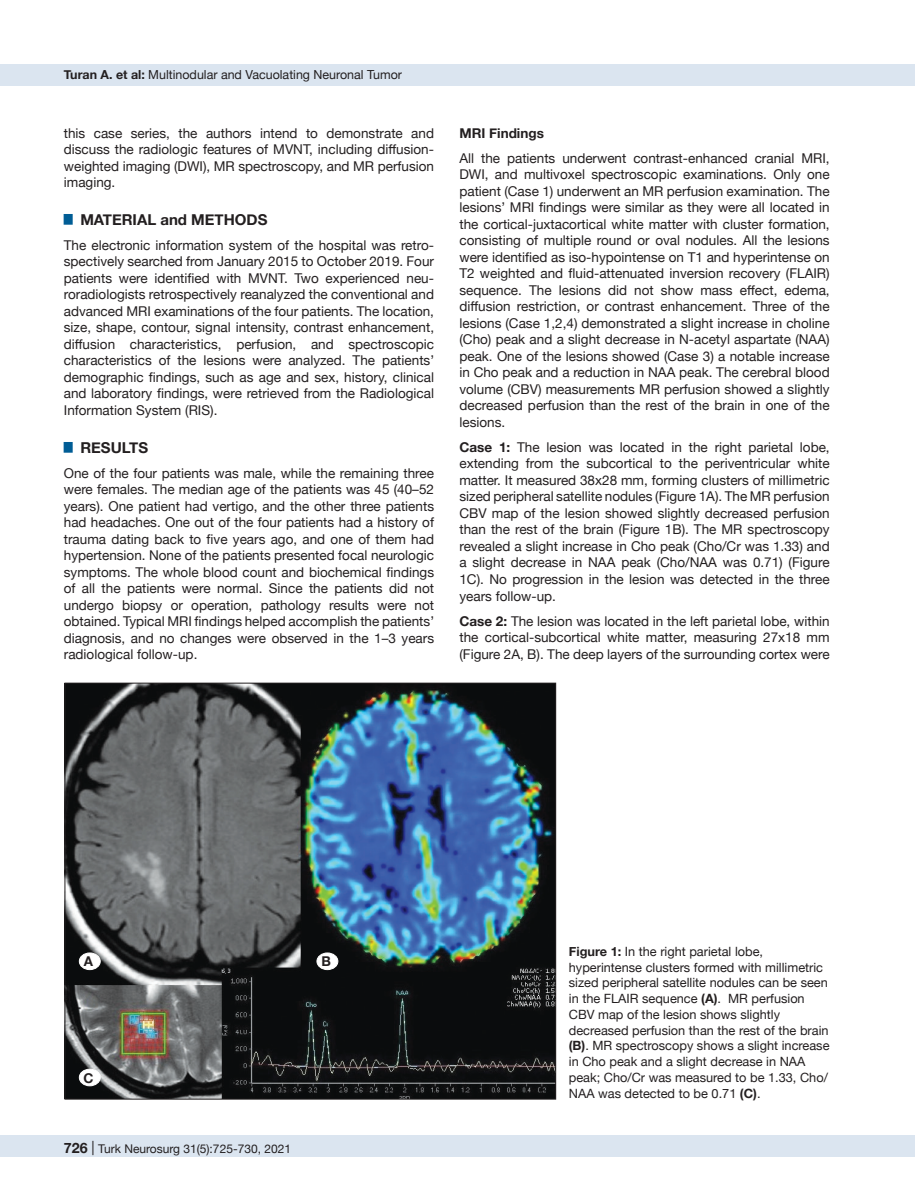
<style>
.page{position:relative;width:915px;height:1191px;background:#fff}
.page>*{position:absolute;margin:0;border:0;box-sizing:border-box;transform-origin:0 0}
.t1{font:700 15px "Helvetica Neue";color:#231f20}
.t2{font:13.5px/16.5px "Helvetica Neue";color:#231f20;text-align:justify}
.t3{font:700 13.5px "Helvetica Neue";color:#231f20}
.t4{font:12.75px/15.8px "Helvetica Neue";color:#231f20}
.t5{font:12.45px "Helvetica Neue";color:#231f20}
.t6{font:12px "Helvetica Neue";color:#231f20}
.s1{font-weight:700}
.s2{font-weight:700;font-size:14.25px}
.s3{font-size:14.25px}
</style>
<div class="page">
<div style="left:0;top:1135px;width:914px;height:22px;background:#dbe5f0"></div>
<div style="left:0;top:64px;width:914px;height:21px;background:#dbe5f0"></div>
<img style="left:67px;top:685px;width:487px;height:412px">
<div style="left:79px;top:953px;width:21px;height:16px;background:#fff;border-radius:50%"></div>
<div style="left:79px;top:952px;width:21px;height:17px;border:1px solid #fff;border-radius:50%"></div>
<div style="left:317px;top:953px;width:21px;height:16px;background:#fff;border-radius:50%"></div>
<div style="left:316px;top:952px;width:22px;height:17px;border:1px solid #fff;border-radius:50%"></div>
<div style="left:79px;top:1069px;width:21px;height:16px;background:#fff;border-radius:50%"></div>
<div style="left:79px;top:1069px;width:21px;height:17px;border:1px solid #fff;border-radius:50%"></div>
<p class="t5" style="left:64px;top:66px;width:339px"><span class="s1">Turan A. et al:</span> Multinodular and Vacuolating Neuronal Tumor</p>
<p class="t2" style="left:64px;top:125px;width:371px">this case series, the authors intend to demonstrate and discuss the radiologic features of MVNT, including diffusion&shy;weighted imaging (DWI), MR spectroscopy, and MR perfusion imaging.</p>
<p class="t1" style="left:64px;top:208px;width:205px"><sup>█</sup> MATERIAL and METHODS</p>
<p class="t2" style="left:64px;top:238px;width:371px">The electronic information system of the hospital was retro&shy;spectively searched from January 2015 to October 2019. Four patients were identified with MVNT. Two experienced neu&shy;roradiologists retrospectively reanalyzed the conventional and advanced MRI examinations of the four patients. The location, size, shape, contour, signal intensity, contrast enhancement, diffusion characteristics, perfusion, and spectroscopic characteristics of the lesions were analyzed. The patients’ demographic findings, such as age and sex, history, clinical and laboratory findings, were retrieved from the Radiological Information System (RIS).</p>
<p class="t1" style="left:64px;top:435px;width:86px"><sup>█</sup> RESULTS</p>
<p class="t2" style="left:64px;top:465px;width:371px">One of the four patients was male, while the remaining three were females. The median age of the patients was 45 (40–52 years). One patient had vertigo, and the other three patients had headaches. One out of the four patients had a history of trauma dating back to five years ago, and one of them had hypertension. None of the patients presented focal neurologic symptoms. The whole blood count and biochemical findings of all the patients were normal. Since the patients did not undergo biopsy or operation, pathology results were not obtained. Typical MRI findings helped accomplish the patients’ diagnosis, and no changes were observed in the 1–3 years radiological follow-up.</p>
<p class="t3" style="left:459px;top:122px;width:86px">MRI Findings</p>
<p class="t2" style="left:459px;top:151px;width:371px">All the patients underwent contrast-enhanced cranial MRI, DWI, and multivoxel spectroscopic examinations. Only one patient (Case 1) underwent an MR perfusion examination. The lesions’ MRI findings were similar as they were all located in the cortical-juxtacortical white matter with cluster formation, consisting of multiple round or oval nodules. All the lesions were identified as iso-hypointense on T1 and hyperintense on T2 weighted and fluid-attenuated inversion recovery (FLAIR) sequence. The lesions did not show mass effect, edema, diffusion restriction, or contrast enhancement. Three of the lesions (Case 1,2,4) demonstrated a slight increase in choline (Cho) peak and a slight decrease in N-acetyl aspartate (NAA) peak. One of the lesions showed (Case 3) a notable increase in Cho peak and a reduction in NAA peak. The cerebral blood volume (CBV) measurements MR perfusion showed a slightly decreased perfusion than the rest of the brain in one of the lesions.</p>
<p class="t2" style="left:459px;top:440px;width:371px"><span class="s1">Case 1:</span> The lesion was located in the right parietal lobe, extending from the subcortical to the periventricular white matter. It measured 38x28 mm, forming clusters of millimetric sized peripheral satellite nodules (Figure 1A). The MR perfusion CBV map of the lesion showed slightly decreased perfusion than the rest of the brain (Figure 1B). The MR spectroscopy revealed a slight increase in Cho peak (Cho/Cr was 1.33) and a slight decrease in NAA peak (Cho/NAA was 0.71) (Figure 1C). No progression in the lesion was detected in the three years follow-up.</p>
<p class="t2" style="left:459px;top:613px;width:371px"><span class="s1">Case 2:</span> The lesion was located in the left parietal lobe, within the cortical-subcortical white matter, measuring 27x18 mm (Figure 2A, B). The deep layers of the surrounding cortex were</p>
<p class="t3" style="left:84px;top:951px;width:11px">A</p>
<p class="t3" style="left:321px;top:951px;width:11px">B</p>
<p class="t3" style="left:83px;top:1067px;width:12px">C</p>
<p class="t6" style="left:63px;top:1140px;width:229px"><span class="s2">726</span> <span class="s3">|</span> Turk Neurosurg 31(5):725-730, 2021</p>
<p class="t4" style="left:568px;top:944px;width:262px"><span class="s1">Figure 1:</span> In the right parietal lobe, hyperintense clusters formed with millimetric sized peripheral satellite nodules can be seen in the FLAIR sequence <span class="s1">(A)</span>. MR perfusion CBV map of the lesion shows slightly decreased perfusion than the rest of the brain <span class="s1">(B)</span>. MR spectroscopy shows a slight increase in Cho peak and a slight decrease in NAA peak; Cho/Cr was measured to be 1.33, Cho/ NAA was detected to be 0.71 <span class="s1">(C)</span>.</p>
</div>
